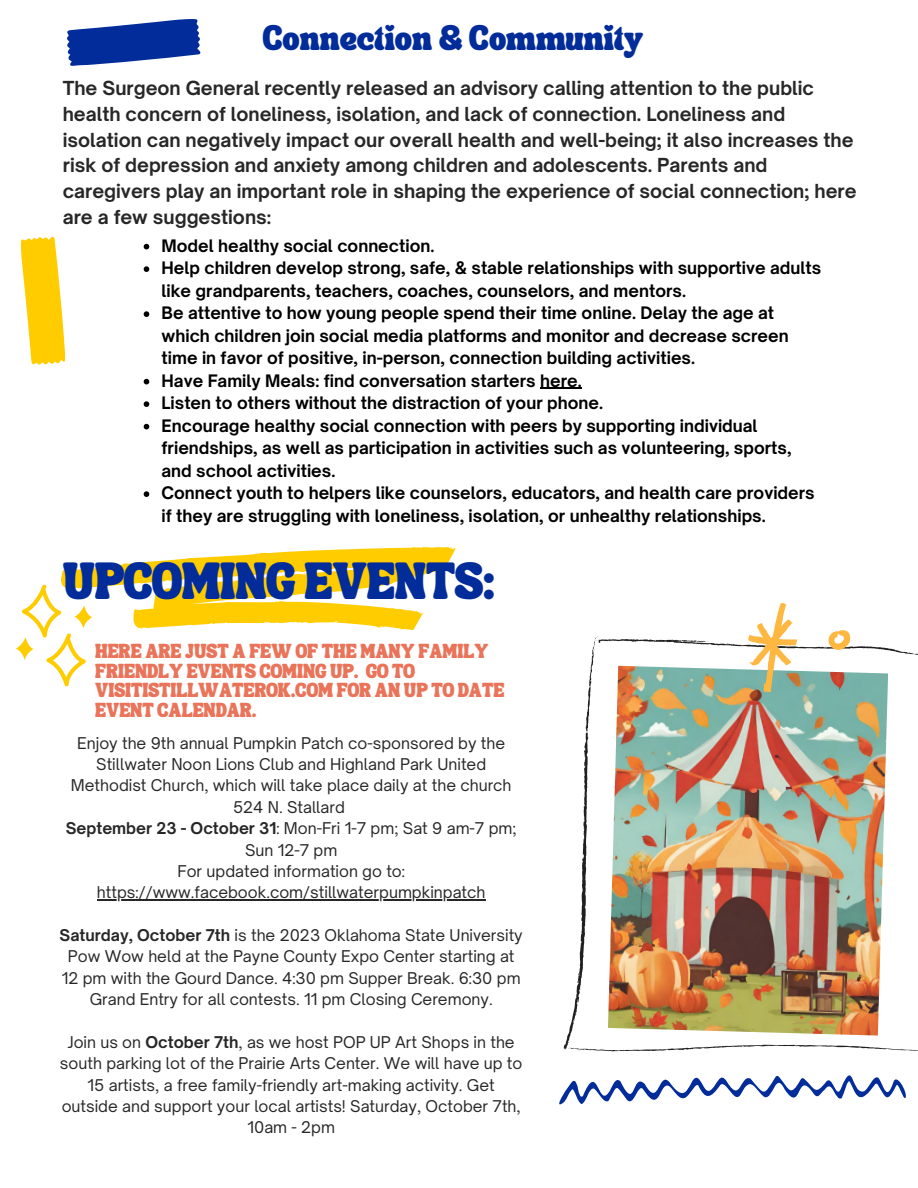
<style>
.page{position:relative;width:918px;height:1188px;background:#fff}
.page>*{position:absolute;margin:0;border:0;box-sizing:border-box;transform-origin:0 0}
.t1{font:25.35px "TANSONGBIRD";color:#022c9a}
.t2{font:700 18.45px/25.8px "Open Sauce One";color:#272727}
.t3{font:17.25px "TANSONGBIRD";color:#022c9a}
.t4{font:700 16.5px/22.5px "Open Sauce One";color:#000}
.t5{font:15.45px/21.3px "Open Sauce One";color:#272727;text-align:center}
.t6{font:9.9px/19.8px "TANSONGBIRD";color:#ea745a}
.s1{font-weight:700}
</style>
<div class="page">
<svg style="left:61px;top:547px;width:397px;height:83px;fill:#fc0"></svg>
<svg style="left:21px;top:236px;width:45px;height:129px"></svg>
<svg style="left:563px;top:636px;width:355px;height:416px"></svg>
<img style="left:608px;top:666px;width:280px;height:370px">
<svg style="left:559px;top:1075px;width:347px;height:30px"></svg>
<svg style="left:748px;top:603px;width:102px;height:90px"></svg>
<svg style="left:67px;top:19px;width:134px;height:47px"></svg>
<svg style="left:16px;top:584px;width:76px;height:103px"></svg>
<hr style="left:97px;top:899px;width:388px;height:2px;background:#272727">
<svg style="left:144px;top:244px;width:5px;height:5px"></svg>
<svg style="left:144px;top:266px;width:5px;height:6px"></svg>
<svg style="left:144px;top:311px;width:5px;height:6px"></svg>
<svg style="left:144px;top:379px;width:5px;height:5px"></svg>
<hr style="left:540px;top:388px;width:42px;height:1px;background:#000">
<svg style="left:144px;top:401px;width:5px;height:6px"></svg>
<svg style="left:144px;top:424px;width:5px;height:5px"></svg>
<svg style="left:144px;top:491px;width:5px;height:6px"></svg>
<p class="t3" style="left:263px;top:34px;width:382px">Connection &amp; Community</p>
<p class="t2" style="left:63px;top:75px;width:795px">The Surgeon General recently released an advisory calling attention to the public health concern of loneliness, isolation, and lack of connection. Loneliness and isolation can negatively impact our overall health and well-being; it also increases the risk of depression and anxiety among children and adolescents. Parents and caregivers play an important role in shaping the experience of social connection; here are a few suggestions:</p>
<p class="t4" style="left:162px;top:234px;width:274px">Model healthy social connection.</p>
<p class="t4" style="left:162px;top:257px;width:661px">Help children develop strong, safe, &amp; stable relationships with supportive adults like grandparents, teachers, coaches, counselors, and mentors.</p>
<p class="t4" style="left:162px;top:302px;width:629px">Be attentive to how young people spend their time online. Delay the age at which children join social media platforms and monitor and decrease screen time in favor of positive, in-person, connection building activities.</p>
<p class="t4" style="left:162px;top:369px;width:422px">Have Family Meals: find conversation starters here.</p>
<p class="t4" style="left:162px;top:392px;width:443px">Listen to others without the distraction of your phone.</p>
<p class="t4" style="left:162px;top:414px;width:632px">Encourage healthy social connection with peers by supporting individual friendships, as well as participation in activities such as volunteering, sports, and school activities.</p>
<p class="t4" style="left:162px;top:482px;width:655px">Connect youth to helpers like counselors, educators, and health care providers if they are struggling with loneliness, isolation, or unhealthy relationships.</p>
<p class="t1" style="left:63px;top:576px;width:434px">UPCOMING EVENTS:</p>
<p class="t6" style="left:95px;top:644px;width:411px">HERE ARE JUST A FEW OF THE MANY FAMILY<br>FRIENDLY EVENTS COMING UP. GO TO<br>VISITISTILLWATEROK.COM FOR AN UP TO DATE<br>EVENT CALENDAR.</p>
<p class="t5" style="left:71px;top:732px;width:442px">Enjoy the 9th annual Pumpkin Patch co-sponsored by the Stillwater Noon Lions Club and Highland Park United Methodist Church, which will take place daily at the church 524 N. Stallard</p>
<p class="t5" style="left:66px;top:818px;width:453px"><span class="s1">September 23 - October 31</span>: Mon-Fri 1-7 pm; Sat 9 am-7 pm;<br>Sun 12-7 pm</p>
<p class="t5" style="left:97px;top:860px;width:390px">For updated information go to: https://www.facebook.com/stillwaterpumpkinpatch</p>
<p class="t5" style="left:60px;top:925px;width:465px"><span class="s1">Saturday, October 7th</span> is the 2023 Oklahoma State University Pow Wow held at the Payne County Expo Center starting at 12 pm with the Gourd Dance. 4:30 pm Supper Break. 6:30 pm Grand Entry for all contests. 11 pm Closing Ceremony.</p>
<p class="t5" style="left:60px;top:1031px;width:464px">Join us on <span class="s1">October 7th</span>, as we host POP UP Art Shops in the south parking lot of the Prairie Arts Center. We will have up to 15 artists, a free family-friendly art-making activity. Get outside and support your local artists! Saturday, October 7th, 10am - 2pm</p>
</div>
